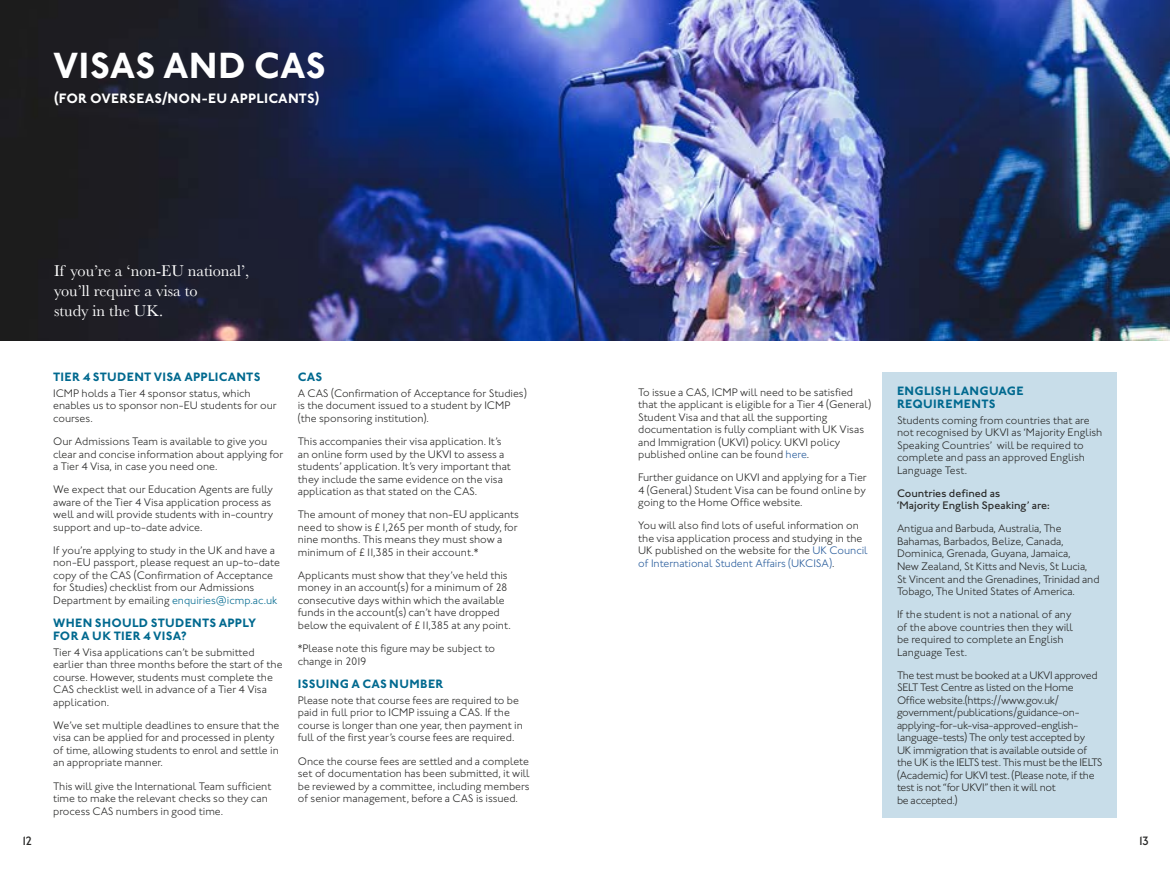
<style>
.page{position:relative;width:1170px;height:869px;background:#fff}
.page>*{position:absolute;margin:0;border:0;box-sizing:border-box;transform-origin:0 0}
.t1{font:700 37.5px "Johnston ITC";letter-spacing:.005em;color:#fff}
.t2{font:16.25px/20px "Baskerville";color:#fff}
.t3{font:700 14px "Johnston ITC";letter-spacing:.015em;color:#fff}
.t4{font:700 12.5px/12.5px "Johnston ITC";letter-spacing:.02em;color:#00698f}
.t5{font:500 12.5px "Johnston ITC";color:#282827}
.t6{font:300 11.25px/12.5px "Johnston ITC";color:#282827}
.t7{font:300 11.25px/12.5px "Johnston ITC";letter-spacing:-.025em;color:#282827}
.t8{font:500 11.25px/12.5px "Johnston ITC";color:#282827}
.s1{color:#00698f}
.s2{color:#275b9b}
</style>
<div class="page">
<img style="left:0;top:0;width:1169px;height:340px">
<div style="left:882px;top:372px;width:234px;height:445px;background:#c8dde9"></div>
<h1 class="t1" style="left:53px;top:43px;width:274px">VISAS AND CAS</h1>
<p class="t3" style="left:54px;top:90px;width:267px">(FOR OVERSEAS/NON-EU APPLICANTS)</p>
<h2 class="t2" style="left:54px;top:260px;width:197px">If you’re a ‘non-EU national’, you’ll require a visa to<br>study in the UK.</h2>
<p class="t4" style="left:53px;top:370px;width:209px">TIER 4 STUDENT VISA APPLICANTS</p>
<p class="t6" style="left:53px;top:386px;width:225px">ICMP holds a Tier 4 sponsor status, which enables us to sponsor non-EU students for our courses.</p>
<p class="t6" style="left:53px;top:435px;width:231px">Our Admissions Team is available to give you clear and concise information about applying for a Tier 4 Visa, in case you need one.</p>
<p class="t6" style="left:53px;top:483px;width:221px">We expect that our Education Agents are fully aware of the Tier 4 Visa application process as well and will provide students with in-country support and up-to-date advice.</p>
<p class="t6" style="left:53px;top:543px;width:228px">If you’re applying to study in the UK and have a non-EU passport, please request an up-to-date copy of the CAS (Confirmation of Acceptance for Studies) checklist from our Admissions Department by emailing <span class="s1">enquiries@icmp.ac.uk</span></p>
<p class="t4" style="left:53px;top:616px;width:205px">WHEN SHOULD STUDENTS APPLY<br>FOR A UK TIER 4 VISA?</p>
<p class="t6" style="left:53px;top:645px;width:231px">Tier 4 Visa applications can’t be submitted earlier than three months before the start of the course. However, students must complete the CAS checklist well in advance of a Tier 4 Visa application.</p>
<p class="t6" style="left:53px;top:718px;width:228px">We’ve set multiple deadlines to ensure that the visa can be applied for and processed in plenty of time, allowing students to enrol and settle in an appropriate manner.</p>
<p class="t6" style="left:53px;top:779px;width:220px">This will give the International Team sufficient time to make the relevant checks so they can process CAS numbers in good time.</p>
<p class="t4" style="left:298px;top:370px;width:26px">CAS</p>
<p class="t6" style="left:298px;top:386px;width:230px">A CAS (Confirmation of Acceptance for Studies) is the document issued to a student by ICMP (the sponsoring institution).</p>
<p class="t6" style="left:298px;top:435px;width:215px">This accompanies their visa application. It’s an online form used by the UKVI to assess a students’ application. It’s very important that they include the same evidence on the visa application as that stated on the CAS.</p>
<p class="t6" style="left:298px;top:508px;width:222px">The amount of money that non-EU applicants need to show is £1,265 per month of study, for nine months. This means they must show a minimum of £11,385 in their account.*</p>
<p class="t6" style="left:298px;top:568px;width:214px">Applicants must show that they’ve held this money in an account(s) for a minimum of 28 consecutive days within which the available funds in the account(s) can’t have dropped below the equivalent of £11,385 at any point.</p>
<p class="t6" style="left:298px;top:641px;width:199px">*Please note this figure may be subject to change in 2019</p>
<p class="t4" style="left:298px;top:677px;width:147px">ISSUING A CAS NUMBER</p>
<p class="t6" style="left:298px;top:693px;width:226px">Please note that course fees are required to be paid in full prior to ICMP issuing a CAS. If the course is longer than one year, then payment in full of the first year’s course fees are required.</p>
<p class="t6" style="left:298px;top:754px;width:233px;text-align:justify">Once the course fees are settled and a complete set of documentation has been submitted, it will be reviewed by a committee, including members of senior management, before a CAS is issued.</p>
<p class="t6" style="left:638px;top:385px;width:234px">To issue a CAS, ICMP will need to be satisfied that the applicant is eligible for a Tier 4 (General)<br>Student Visa and that all the supporting documentation is fully compliant with UK Visas and Immigration (UKVI) policy. UKVI policy published online can be found <span class="s2">here</span>.</p>
<p class="t6" style="left:638px;top:471px;width:230px;text-align:justify">Further guidance on UKVI and applying for a Tier 4 (General) Student Visa can be found online by going to the Home Office website.</p>
<p class="t6" style="left:638px;top:519px;width:231px">You will also find lots of useful information on the visa application process and studying in the UK published on the website for the <span class="s2">UK Council of International Student Affairs (UKCISA)</span>.</p>
<p class="t4" style="left:896px;top:384px;width:128px">ENGLISH LANGUAGE<br>REQUIREMENTS</p>
<p class="t6" style="left:896px;top:413px;width:207px">Students coming from countries that are not recognised by UKVI as ‘Majority English Speaking Countries’ will be required to complete and pass an approved English Language Test.</p>
<p class="t8" style="left:896px;top:486px;width:154px">Countries defined as<br>‘Majority English Speaking’ are:</p>
<p class="t6" style="left:896px;top:522px;width:204px">Antigua and Barbuda, Australia, The Bahamas, Barbados, Belize, Canada, Dominica, Grenada, Guyana, Jamaica,<br>New Zealand, St Kitts and Nevis, St Lucia, St Vincent and the Grenadines, Trinidad and Tobago, The United States of America.</p>
<p class="t6" style="left:896px;top:608px;width:178px">If the student is not a national of any of the above countries then they will be required to complete an English<br>Language Test.</p>
<p class="t7" style="left:896px;top:668px;width:207px">The test must be booked at a UKVI approved SELT Test Centre as listed on the Home Office website.(https://www.gov.uk/ government/publications/guidance-on&shy;applying-for-uk-visa-approved-english&shy;language-tests) The only test accepted by<br>UK immigration that is available outside of the UK is the IELTS test. This must be the IELTS (Academic) for UKVI test. (Please note, if the test is not “for UKVI” then it will not<br>be accepted.)</p>
<p class="t5" style="left:21px;top:833px;width:13px">12</p>
<p class="t5" style="left:1137px;top:833px;width:13px">13</p>
</div>
